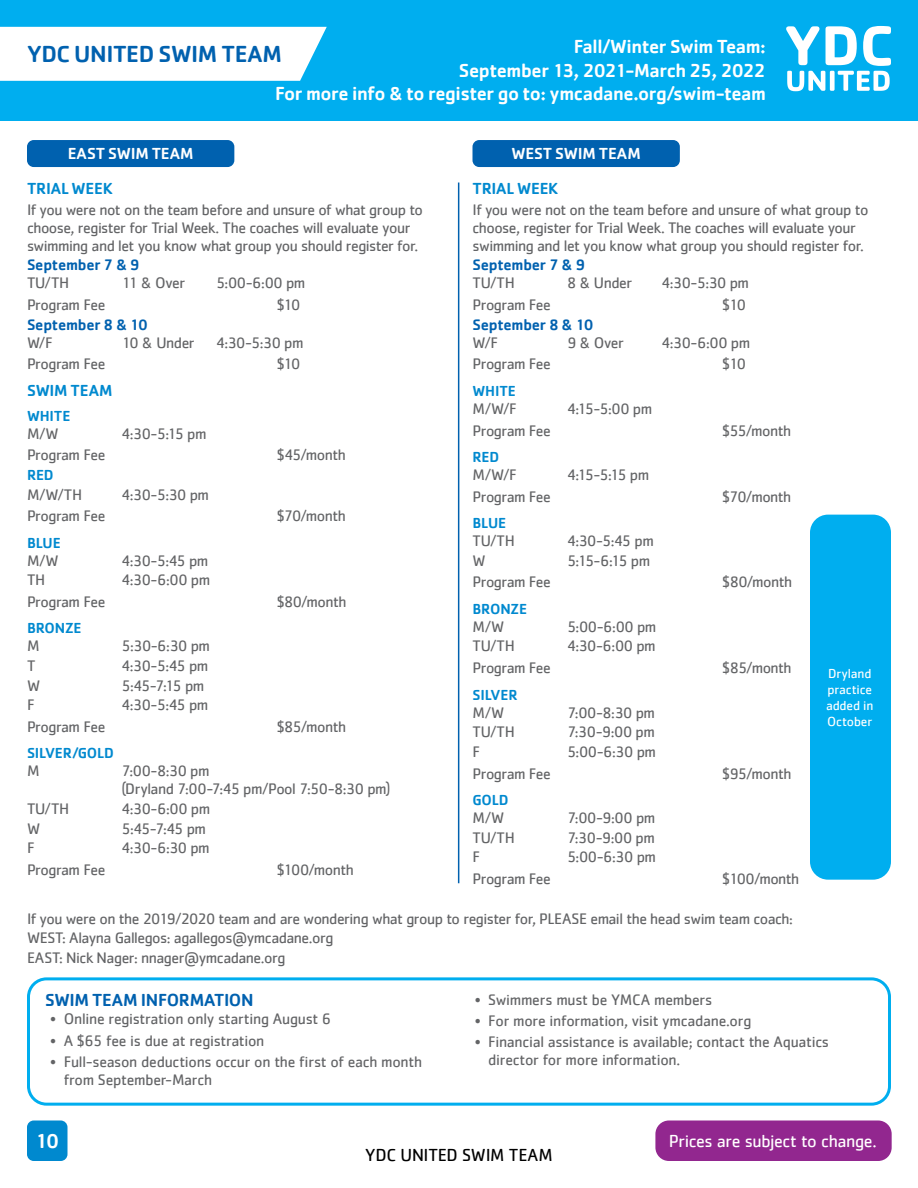
<style>
.page{position:relative;width:918px;height:1188px;background:#fff}
.page>*{position:absolute;margin:0;border:0;box-sizing:border-box;transform-origin:0 0}
.t1{font:500 24px "Cachet";letter-spacing:-.02em;color:#0061af}
.t2{font:500 21px "Cachet";color:#fff}
.t3{font:500 19.5px/23.4px "Cachet";letter-spacing:-.025em;color:#fff;text-align:right}
.t4{font:18px "Cachet";letter-spacing:-.02em;color:#fff}
.t5{font:500 18px "Cachet";letter-spacing:-.02em;color:#0061af}
.t6{font:18px "Cachet";letter-spacing:-.015em;color:#000}
.t7{font:500 16.5px "Cachet";letter-spacing:-.015em;color:#0089cf}
.t8{font:500 16.5px "Cachet";letter-spacing:-.01em;color:#fff}
.t9{font:15.75px/18px "Cachet";letter-spacing:-.03em;color:#636466}
.t10{font:500 15.75px "Cachet";letter-spacing:-.015em;color:#0061af}
.t11{font:500 15px "Cachet";letter-spacing:-.01em;color:#0089cf}
.t12{font:13.5px/16.2px "Cachet";letter-spacing:-.01em;color:#fff}
</style>
<div class="page">
<div style="left:27px;top:1120px;width:41px;height:41px;background:#0089cf;border-radius:7px"></div>
<div style="left:0;top:0;width:918px;height:122px;background:#00aeef"></div>
<div style="left:0;top:27px;width:327px;height:54px;background:#fff"></div>
<div style="left:655px;top:1120px;width:237px;height:41px;background:#92278f;border-radius:14px"></div>
<svg style="left:786px;top:26px;width:105px;height:65px"></svg>
<div style="left:27px;top:140px;width:207px;height:27px;background:#0061af;border-radius:7px"></div>
<div style="left:472px;top:140px;width:208px;height:27px;background:#0061af;border-radius:7px"></div>
<div style="left:810px;top:515px;width:81px;height:365px;background:#00aeef;border-radius:18px"></div>
<hr style="left:458px;top:183px;width:1px;height:700px;background:#0061af">
<div style="left:27px;top:977px;width:864px;height:129px;border:3px solid #00aeef;border-radius:18px"></div>
<p class="t3" style="left:275px;top:35px;width:492px">Fall/Winter Swim Team:<br>September 13, 2021-March 25, 2022<br>For more info &amp; to register go to: ymcadane.org/swim-team</p>
<h1 class="t1" style="left:27px;top:39px;width:256px">YDC UNITED SWIM TEAM</h1>
<p class="t8" style="left:68px;top:144px;width:127px">EAST SWIM TEAM</p>
<p class="t8" style="left:512px;top:144px;width:131px">WEST SWIM TEAM</p>
<p class="t7" style="left:27px;top:179px;width:87px">TRIAL WEEK</p>
<p class="t9" style="left:27px;top:200px;width:398px">If you were not on the team before and unsure of what group to choose, register for Trial Week. The coaches will evaluate your swimming and let you know what group you should register for.</p>
<p class="t10" style="left:27px;top:255px;width:114px">September 7 &amp; 9</p>
<p class="t9" style="left:27px;top:274px;width:44px">TU/TH</p>
<p class="t9" style="left:122px;top:274px;width:65px">11 &amp; Over</p>
<p class="t9" style="left:216px;top:274px;width:91px">5:00-6:00 pm</p>
<p class="t9" style="left:27px;top:295px;width:80px">Program Fee</p>
<p class="t9" style="left:277px;top:295px;width:25px">$10</p>
<p class="t10" style="left:27px;top:315px;width:123px">September 8 &amp; 10</p>
<p class="t9" style="left:27px;top:333px;width:27px">W/F</p>
<p class="t9" style="left:122px;top:333px;width:75px">10 &amp; Under</p>
<p class="t9" style="left:216px;top:333px;width:89px">4:30-5:30 pm</p>
<p class="t9" style="left:27px;top:355px;width:80px">Program Fee</p>
<p class="t9" style="left:277px;top:355px;width:25px">$10</p>
<p class="t7" style="left:27px;top:380px;width:87px">SWIM TEAM</p>
<p class="t11" style="left:27px;top:406px;width:45px">WHITE</p>
<p class="t9" style="left:27px;top:424px;width:33px">M/W</p>
<p class="t9" style="left:122px;top:424px;width:87px">4:30-5:15 pm</p>
<p class="t9" style="left:27px;top:446px;width:80px">Program Fee</p>
<p class="t9" style="left:277px;top:446px;width:71px">$45/month</p>
<p class="t11" style="left:27px;top:466px;width:28px">RED</p>
<p class="t9" style="left:27px;top:485px;width:57px">M/W/TH</p>
<p class="t9" style="left:122px;top:485px;width:89px">4:30-5:30 pm</p>
<p class="t9" style="left:27px;top:507px;width:80px">Program Fee</p>
<p class="t9" style="left:277px;top:507px;width:71px">$70/month</p>
<p class="t11" style="left:27px;top:533px;width:35px">BLUE</p>
<p class="t9" style="left:27px;top:551px;width:33px">M/W</p>
<p class="t9" style="left:122px;top:551px;width:88px">4:30-5:45 pm</p>
<p class="t9" style="left:27px;top:571px;width:20px">TH</p>
<p class="t9" style="left:122px;top:571px;width:90px">4:30-6:00 pm</p>
<p class="t9" style="left:27px;top:593px;width:80px">Program Fee</p>
<p class="t9" style="left:277px;top:593px;width:71px">$80/month</p>
<p class="t11" style="left:27px;top:619px;width:56px">BRONZE</p>
<p class="t9" style="left:27px;top:637px;width:14px">M</p>
<p class="t9" style="left:122px;top:637px;width:90px">5:30-6:30 pm</p>
<p class="t9" style="left:27px;top:657px;width:10px">T</p>
<p class="t9" style="left:122px;top:657px;width:88px">4:30-5:45 pm</p>
<p class="t9" style="left:27px;top:676px;width:15px">W</p>
<p class="t9" style="left:122px;top:676px;width:84px">5:45-7:15 pm</p>
<p class="t9" style="left:27px;top:696px;width:9px">F</p>
<p class="t9" style="left:122px;top:696px;width:88px">4:30-5:45 pm</p>
<p class="t9" style="left:27px;top:718px;width:80px">Program Fee</p>
<p class="t9" style="left:277px;top:718px;width:71px">$85/month</p>
<p class="t11" style="left:27px;top:744px;width:88px">SILVER/GOLD</p>
<p class="t9" style="left:27px;top:762px;width:14px">M</p>
<p class="t9" style="left:122px;top:762px;width:270px">7:00-8:30 pm<br>(Dryland 7:00-7:45 pm/Pool 7:50-8:30 pm)</p>
<p class="t9" style="left:27px;top:800px;width:44px">TU/TH</p>
<p class="t9" style="left:122px;top:800px;width:90px">4:30-6:00 pm</p>
<p class="t9" style="left:27px;top:819px;width:15px">W</p>
<p class="t9" style="left:122px;top:819px;width:86px">5:45-7:45 pm</p>
<p class="t9" style="left:27px;top:839px;width:9px">F</p>
<p class="t9" style="left:122px;top:839px;width:90px">4:30-6:30 pm</p>
<p class="t9" style="left:27px;top:861px;width:80px">Program Fee</p>
<p class="t9" style="left:277px;top:861px;width:79px">$100/month</p>
<p class="t7" style="left:472px;top:179px;width:87px">TRIAL WEEK</p>
<p class="t9" style="left:472px;top:200px;width:398px">If you were not on the team before and unsure of what group to choose, register for Trial Week. The coaches will evaluate your swimming and let you know what group you should register for.</p>
<p class="t10" style="left:472px;top:255px;width:114px">September 7 &amp; 9</p>
<p class="t9" style="left:472px;top:274px;width:44px">TU/TH</p>
<p class="t9" style="left:567px;top:274px;width:67px">8 &amp; Under</p>
<p class="t9" style="left:662px;top:274px;width:89px">4:30-5:30 pm</p>
<p class="t9" style="left:472px;top:295px;width:80px">Program Fee</p>
<p class="t9" style="left:722px;top:295px;width:25px">$10</p>
<p class="t10" style="left:472px;top:315px;width:123px">September 8 &amp; 10</p>
<p class="t9" style="left:472px;top:333px;width:27px">W/F</p>
<p class="t9" style="left:567px;top:333px;width:58px">9 &amp; Over</p>
<p class="t9" style="left:662px;top:333px;width:90px">4:30-6:00 pm</p>
<p class="t9" style="left:472px;top:355px;width:80px">Program Fee</p>
<p class="t9" style="left:722px;top:355px;width:25px">$10</p>
<p class="t11" style="left:472px;top:382px;width:45px">WHITE</p>
<p class="t9" style="left:472px;top:399px;width:46px">M/W/F</p>
<p class="t9" style="left:567px;top:399px;width:87px">4:15-5:00 pm</p>
<p class="t9" style="left:472px;top:421px;width:80px">Program Fee</p>
<p class="t9" style="left:722px;top:421px;width:71px">$55/month</p>
<p class="t11" style="left:472px;top:448px;width:28px">RED</p>
<p class="t9" style="left:472px;top:465px;width:46px">M/W/F</p>
<p class="t9" style="left:567px;top:465px;width:84px">4:15-5:15 pm</p>
<p class="t9" style="left:472px;top:487px;width:80px">Program Fee</p>
<p class="t9" style="left:722px;top:487px;width:71px">$70/month</p>
<p class="t11" style="left:472px;top:514px;width:35px">BLUE</p>
<p class="t9" style="left:472px;top:531px;width:44px">TU/TH</p>
<p class="t9" style="left:567px;top:531px;width:88px">4:30-5:45 pm</p>
<p class="t9" style="left:472px;top:551px;width:15px">W</p>
<p class="t9" style="left:567px;top:551px;width:85px">5:15-6:15 pm</p>
<p class="t9" style="left:472px;top:573px;width:80px">Program Fee</p>
<p class="t9" style="left:722px;top:573px;width:71px">$80/month</p>
<p class="t11" style="left:472px;top:600px;width:56px">BRONZE</p>
<p class="t9" style="left:472px;top:617px;width:33px">M/W</p>
<p class="t9" style="left:567px;top:617px;width:91px">5:00-6:00 pm</p>
<p class="t9" style="left:472px;top:637px;width:44px">TU/TH</p>
<p class="t9" style="left:567px;top:637px;width:90px">4:30-6:00 pm</p>
<p class="t9" style="left:473px;top:659px;width:80px">Program Fee</p>
<p class="t9" style="left:722px;top:659px;width:71px">$85/month</p>
<p class="t11" style="left:472px;top:685px;width:47px">SILVER</p>
<p class="t9" style="left:472px;top:703px;width:33px">M/W</p>
<p class="t9" style="left:567px;top:703px;width:90px">7:00-8:30 pm</p>
<p class="t9" style="left:472px;top:723px;width:44px">TU/TH</p>
<p class="t9" style="left:567px;top:723px;width:89px">7:30-9:00 pm</p>
<p class="t9" style="left:472px;top:742px;width:9px">F</p>
<p class="t9" style="left:567px;top:742px;width:91px">5:00-6:30 pm</p>
<p class="t9" style="left:472px;top:764px;width:80px">Program Fee</p>
<p class="t9" style="left:722px;top:764px;width:71px">$95/month</p>
<p class="t11" style="left:472px;top:791px;width:38px">GOLD</p>
<p class="t9" style="left:472px;top:808px;width:33px">M/W</p>
<p class="t9" style="left:567px;top:808px;width:90px">7:00-9:00 pm</p>
<p class="t9" style="left:472px;top:828px;width:44px">TU/TH</p>
<p class="t9" style="left:567px;top:828px;width:89px">7:30-9:00 pm</p>
<p class="t9" style="left:473px;top:848px;width:9px">F</p>
<p class="t9" style="left:567px;top:848px;width:91px">5:00-6:30 pm</p>
<p class="t9" style="left:473px;top:869px;width:80px">Program Fee</p>
<p class="t9" style="left:722px;top:869px;width:79px">$100/month</p>
<p class="t12" style="left:826px;top:665px;width:49px">Dryland practice added in<br>October</p>
<p class="t9" style="left:27px;top:908px;width:768px;line-height:19.6px">If you were on the 2019/2020 team and are wondering what group to register for, PLEASE email the head swim team coach:<br>WEST: Alayna Gallegos: agallegos@ymcadane.org<br>EAST: Nick Nager: nnager@ymcadane.org</p>
<p class="t5" style="left:45px;top:989px;width:210px">SWIM TEAM INFORMATION</p>
<p class="t9" style="left:50px;top:1010px;width:283px">• Online registration only starting August 6</p>
<p class="t9" style="left:50px;top:1031px;width:216px">• A $65 fee is due at registration</p>
<p class="t9" style="left:64px;top:1052px;width:360px;text-indent:-13px">• Full-season deductions occur on the first of each month from September-March</p>
<p class="t9" style="left:475px;top:990px;width:239px">• Swimmers must be YMCA members</p>
<p class="t9" style="left:475px;top:1012px;width:278px">• For more information, visit ymcadane.org</p>
<p class="t9" style="left:488px;top:1033px;width:342px;text-indent:-13px">• Financial assistance is available; contact the Aquatics director for more information.</p>
<h2 class="t2" style="left:35px;top:1128px;width:26px">10</h2>
<p class="t6" style="left:365px;top:1145px;width:189px">YDC UNITED SWIM TEAM</p>
<p class="t4" style="left:669px;top:1131px;width:209px">Prices are subject to change.</p>
</div>
